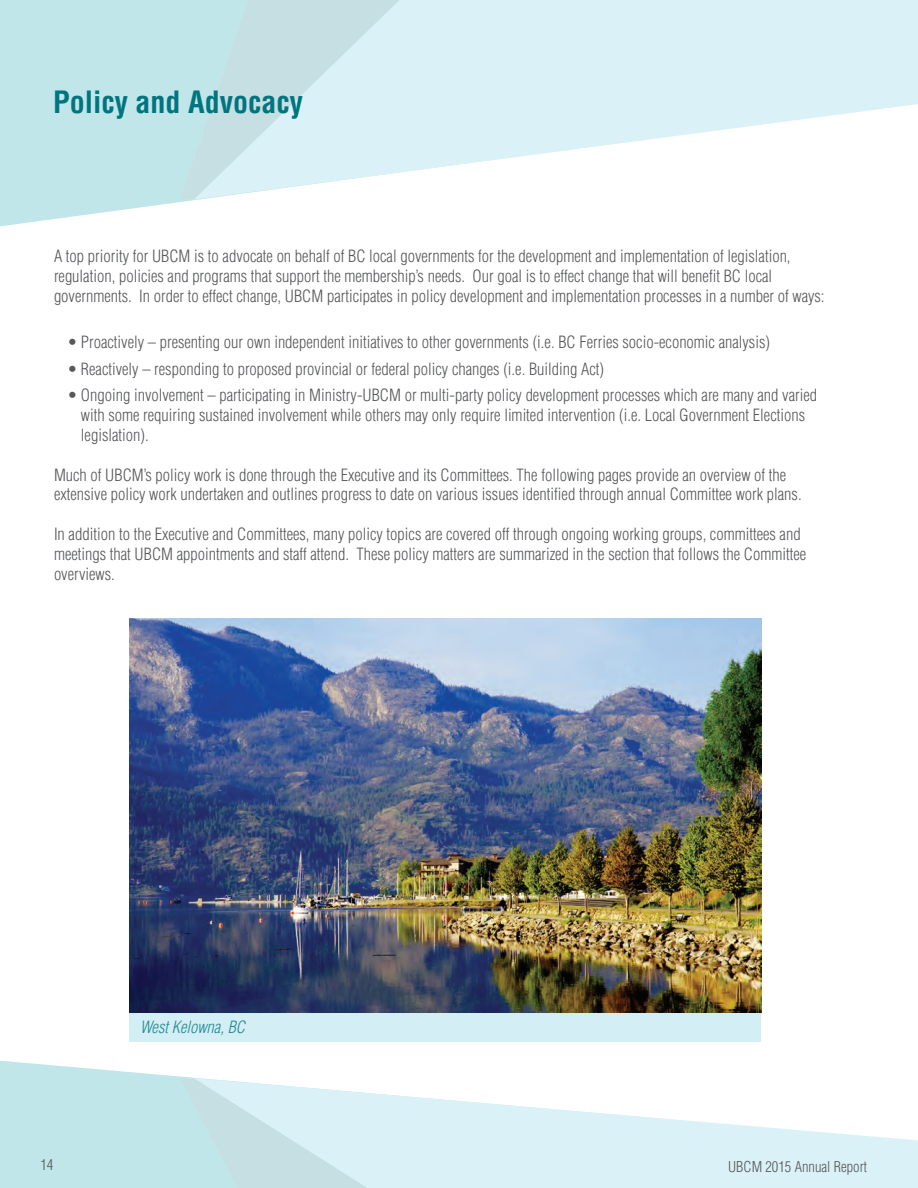
<style>
.page{position:relative;width:918px;height:1188px;background:#fff}
.page>*{position:absolute;margin:0;border:0;box-sizing:border-box;transform-origin:0 0}
.t1{font:700 condensed 30px "Helvetica LT Std";color:#007580}
.t2{font:300 condensed 16.5px/19.8px "Helvetica LT Std";color:#57585a}
.t3{font:italic 300 condensed 16.5px "Helvetica LT Std";color:#268893}
.t4{font:300 condensed 14.7px "Helvetica LT Std";color:#57585a}
</style>
<div class="page">
<svg style="left:0;top:1060px;width:195px;height:128px;background:#c4e7ea"></svg>
<div style="left:180px;top:1078px;width:14px;height:110px;background:#c0e6e9"></div>
<svg style="left:194px;top:1078px;width:724px;height:110px;fill:#daf2f7"></svg>
<svg style="left:0;top:0;width:202px;height:227px;background:#c4e7ea"></svg>
<div style="left:180px;top:0;width:14px;height:199px;background:#c0e6e9"></div>
<svg style="left:194px;top:0;width:724px;height:199px;fill:#daf2f7"></svg>
<div style="left:130px;top:1012px;width:631px;height:29px;background:#d3eef5"></div>
<img style="left:130px;top:618px;width:631px;height:394px">
<h1 class="t1" style="left:53px;top:83px;width:251px">Policy and Advocacy</h1>
<p class="t2" style="left:54px;top:246px;width:772px">A top priority for UBCM is to advocate on behalf of BC local governments for the development and implementation of legislation, regulation, policies and programs that support the membership’s needs. Our goal is to effect change that will benefit BC local governments. In order to effect change, UBCM participates in policy development and implementation processes in a number of ways:</p>
<p class="t2" style="left:67px;top:332px;width:704px">• Proactively – presenting our own independent initiatives to other governments (i.e. BC Ferries socio-economic analysis)</p>
<p class="t2" style="left:67px;top:359px;width:538px">• Reactively – responding to proposed provincial or federal policy changes (i.e. Building Act)</p>
<p class="t2" style="left:81px;top:385px;width:738px;text-indent:-13px">• Ongoing involvement – participating in Ministry-UBCM or multi-party policy development processes which are many and varied with some requiring sustained involvement while others may only require limited intervention (i.e. Local Government Elections legislation).</p>
<p class="t2" style="left:54px;top:465px;width:749px">Much of UBCM’s policy work is done through the Executive and its Committees. The following pages provide an overview of the extensive policy work undertaken and outlines progress to date on various issues identified through annual Committee work plans.</p>
<p class="t2" style="left:54px;top:524px;width:754px">In addition to the Executive and Committees, many policy topics are covered off through ongoing working groups, committees and meetings that UBCM appointments and staff attend. These policy matters are summarized in the section that follows the Committee overviews.</p>
<p class="t3" style="left:140px;top:1017px;width:107px">West Kelowna, BC</p>
<p class="t4" style="left:40px;top:1156px;width:14px">14</p>
<p class="t4" style="left:728px;top:1157px;width:140px">UBCM 2015 Annual Report</p>
</div>
